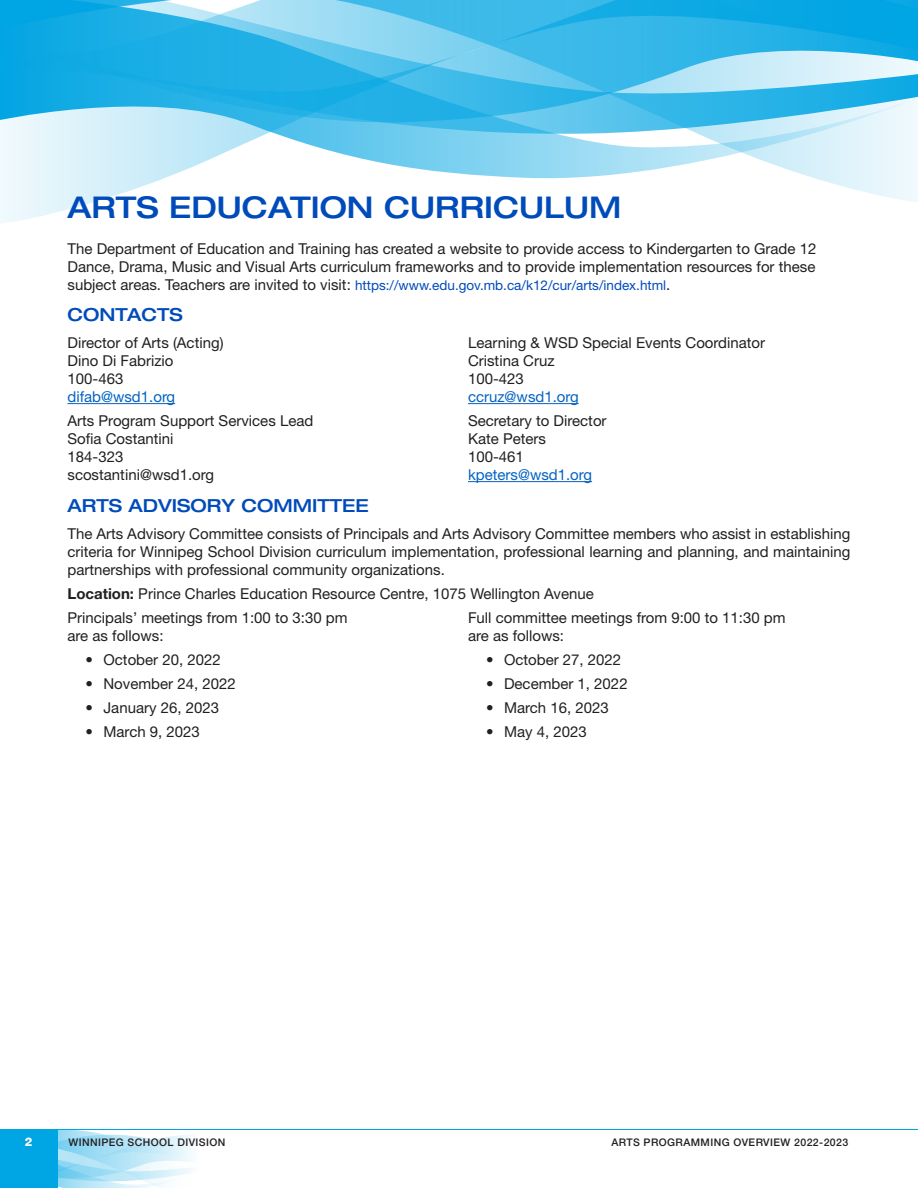
<style>
.page{position:relative;width:918px;height:1188px;background:#fff}
.page>*{position:absolute;margin:0;border:0;box-sizing:border-box;transform-origin:0 0}
.Head1{font:500 expanded 30px "Helvetica Neue LT Std";color:#004bba}
.Head3{font:500 expanded 18px "Helvetica Neue LT Std";color:#004bba}
.Body1{font:15px/18px "Helvetica Neue LT Std";color:#231f20}
.Bold__Body1{font:15px "Helvetica Neue LT Std";color:#231f20}
.Body1-2{font:13.5px "Helvetica Neue LT Std";color:#004bba}
.t1{font:800 12px "Helvetica Neue LT Std";color:#fff}
.t2{font:500 10.5px "Helvetica Neue LT Std";letter-spacing:.04em;color:#231f20}
.s1{font-size:15px;color:#231f20}
.s2{color:#0563c1}
.s3{font-weight:700}
</style>
<div class="page">
<hr style="left:0;top:1129px;width:918px;height:1px;background:#00a5e3">
<svg style="left:58px;top:1130px;width:133px;height:58px"></svg>
<div style="left:0;top:1130px;width:58px;height:58px;background:#00a5e3"></div>
<svg style="left:0;top:0;width:918px;height:224px"></svg>
<hr style="left:68px;top:403px;width:107px;height:1px;background:#0563c1">
<hr style="left:468px;top:403px;width:111px;height:1px;background:#0563c1">
<hr style="left:468px;top:481px;width:124px;height:1px;background:#0563c1">
<p class="Head1" style="left:68px;top:188px;width:555px">ARTS EDUCATION CURRICULUM</p>
<p class="Body1" style="left:68px;top:239px;width:750px">The Department of Education and Training has created a website to provide access to Kindergarten to Grade 12<br>Dance, Drama, Music and Visual Arts curriculum frameworks and to provide implementation resources for these</p>
<p class="Body1-2" style="left:68px;top:277px;width:604px"><span class="s1">subject areas. Teachers are invited to visit:</span> https://www.edu.gov.mb.ca/k12/cur/arts/index.html<span class="s1">.</span></p>
<p class="Head3" style="left:68px;top:304px;width:117px">CONTACTS</p>
<p class="Body1" style="left:68px;top:334px;width:158px">Director of Arts (Acting)<br>Dino Di Fabrizio<br>100-463 <span class="s2">difab@wsd1.org</span></p>
<p class="Body1" style="left:68px;top:412px;width:247px">Arts Program Support Services Lead<br>Sofia Costantini<br>184-323<br>scostantini@wsd1.org</p>
<p class="Body1" style="left:468px;top:334px;width:299px">Learning &amp; WSD Special Events Coordinator<br>Cristina Cruz<br>100-423<br><span class="s2">ccruz@wsd1.org</span></p>
<p class="Body1" style="left:468px;top:412px;width:140px">Secretary to Director<br>Kate Peters<br>100-461 <span class="s2">kpeters@wsd1.org</span></p>
<p class="Head3" style="left:68px;top:494px;width:303px">ARTS ADVISORY COMMITTEE</p>
<p class="Body1" style="left:68px;top:524px;width:785px;text-align:justify">The Arts Advisory Committee consists of Principals and Arts Advisory Committee members who assist in establishing criteria for Winnipeg School Division curriculum implementation, professional learning and planning, and maintaining partnerships with professional community organizations.</p>
<p class="Bold__Body1" style="left:68px;top:584px;width:528px"><span class="s3">Location:</span> Prince Charles Education Resource Centre, 1075 Wellington Avenue</p>
<p class="Body1" style="left:68px;top:608px;width:282px">Principals’ meetings from 1:00 to 3:30 pm are as follows:</p>
<p class="Body1" style="left:86px;top:650px;width:137px">• October 20, 2022</p>
<p class="Body1" style="left:86px;top:674px;width:152px">• November 24, 2022</p>
<p class="Body1" style="left:86px;top:698px;width:135px">• January 26, 2023</p>
<p class="Body1" style="left:86px;top:722px;width:116px">• March 9, 2023</p>
<p class="Body1" style="left:468px;top:608px;width:319px">Full committee meetings from 9:00 to 11:30 pm are as follows:</p>
<p class="Body1" style="left:486px;top:650px;width:137px">• October 27, 2022</p>
<p class="Body1" style="left:486px;top:674px;width:143px">• December 1, 2022</p>
<p class="Body1" style="left:486px;top:698px;width:124px">• March 16, 2023</p>
<p class="Body1" style="left:486px;top:722px;width:102px">• May 4, 2023</p>
<p class="t1" style="left:25px;top:1134px;width:9px">2</p>
<p class="t2" style="left:68px;top:1136px;width:159px">WINNIPEG SCHOOL DIVISION</p>
<p class="t2" style="left:611px;top:1136px;width:239px">ARTS PROGRAMMING OVERVIEW 2022-2023</p>
</div>
